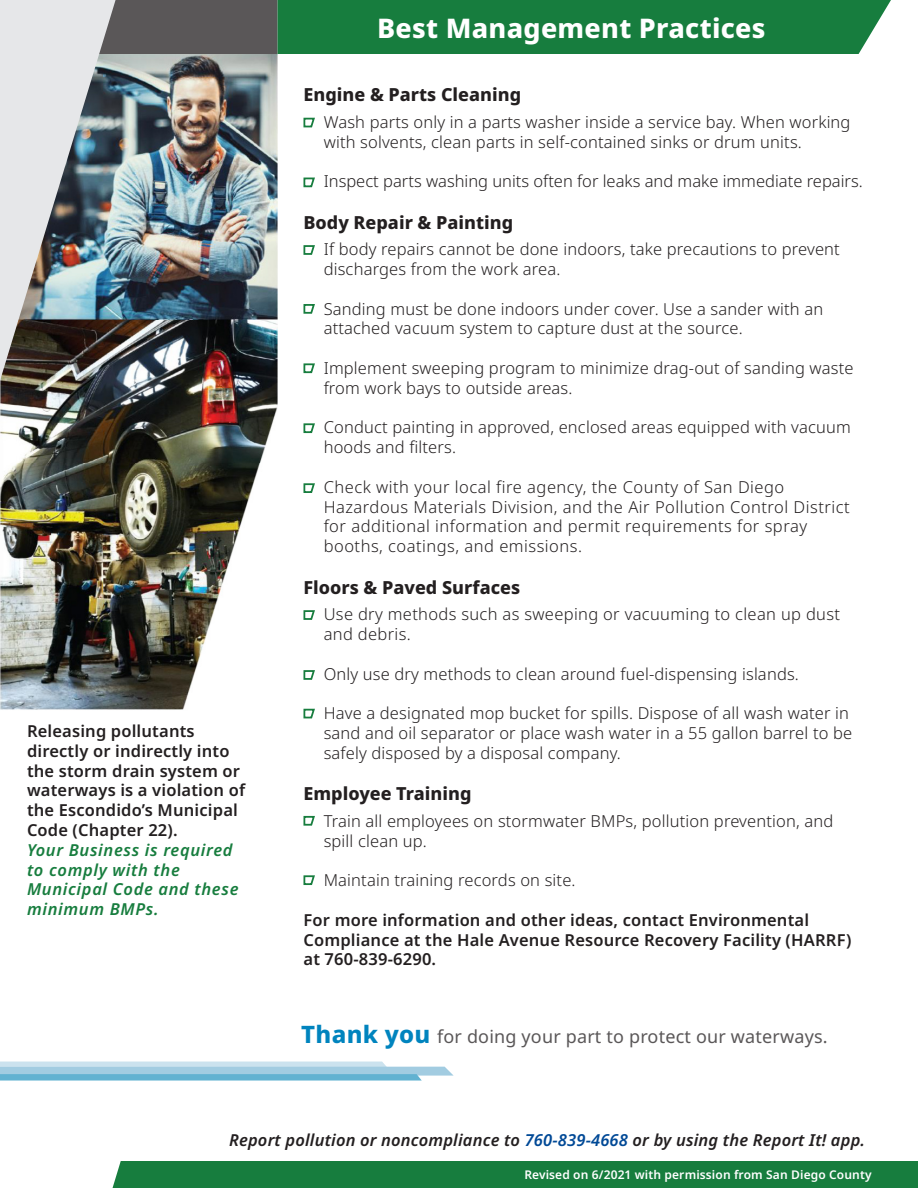
<style>
.page{position:relative;width:918px;height:1188px;background:#fff}
.page>*{position:absolute;margin:0;border:0;box-sizing:border-box;transform-origin:0 0}
.Subhead{font:800 27px "Noto Sans";letter-spacing:.01em;color:#fff}
.List_Header{font:800 18px "Noto Sans";color:#231f20}
.Subhead-2{font:18px "Noto Sans";letter-spacing:.01em;color:#5a5758}
.Bullet_List{font:300 16.5px/19.8px "Noto Sans";letter-spacing:.01em;color:#231f20}
.Body_Text{font:600 16.5px/19.8px "Noto Sans";letter-spacing:.01em;color:#231f20}
.Bullet_List-2{font:300 16.5px/19.8px "Noto Sans";letter-spacing:.03em;color:#231f20}
.Body_Text-2{font:italic 600 16.5px/19.8px "Noto Sans";letter-spacing:.04em;color:#177d3e}
.Semibold_Italic_Body{font:italic 600 16.5px "Noto Sans";letter-spacing:.01em;color:#231f20}
.Subhead-3{font:600 12px "Noto Sans";letter-spacing:.01em;color:#fff}
.s1{font-weight:800;font-size:24px;color:#0084be}
.s2{color:#004996}
</style>
<div class="page">
<img style="left:0;top:54px;width:278px;height:656px">
<img style="left:0;top:0;width:116px;height:381px">
<svg style="left:14px;top:0;width:877px;height:54px;background:#3e8358"></svg>
<div style="left:113px;top:1161px;width:805px;height:27px;background:#177d3e"></div>
<svg style="left:0;top:1062px;width:454px;height:19px;background:#9ecce1"></svg>
<svg style="left:303px;top:117px;width:12px;height:11px"></svg>
<svg style="left:303px;top:177px;width:12px;height:11px"></svg>
<svg style="left:303px;top:245px;width:12px;height:10px"></svg>
<svg style="left:303px;top:304px;width:12px;height:10px"></svg>
<svg style="left:303px;top:363px;width:12px;height:11px"></svg>
<svg style="left:303px;top:423px;width:12px;height:11px"></svg>
<svg style="left:303px;top:483px;width:12px;height:10px"></svg>
<svg style="left:303px;top:610px;width:12px;height:10px"></svg>
<svg style="left:303px;top:670px;width:12px;height:10px"></svg>
<svg style="left:303px;top:708px;width:12px;height:11px"></svg>
<svg style="left:303px;top:815px;width:12px;height:11px"></svg>
<svg style="left:303px;top:875px;width:12px;height:10px"></svg>
<p class="Body_Text" style="left:27px;top:721px;width:220px">Releasing pollutants directly or indirectly into the storm drain system or waterways is a violation of the Escondido’s Municipal<br>Code (Chapter 22).</p>
<p class="Body_Text-2" style="left:27px;top:840px;width:213px">Your Business is required to comply with the<br>Municipal Code and these minimum BMPs.</p>
<p class="Subhead" style="left:377px;top:8px;width:390px">Best Management Practices</p>
<p class="List_Header" style="left:303px;top:82px;width:219px">Engine &amp; Parts Cleaning</p>
<p class="Bullet_List" style="left:324px;top:112px;width:528px">Wash parts only in a parts washer inside a service bay. When working with solvents, clean parts in self-contained sinks or drum units.</p>
<p class="Bullet_List" style="left:324px;top:172px;width:541px">Inspect parts washing units often for leaks and make immediate repairs.</p>
<p class="List_Header" style="left:303px;top:209px;width:211px">Body Repair &amp; Painting</p>
<p class="Bullet_List" style="left:324px;top:240px;width:518px">If body repairs cannot be done indoors, take precautions to prevent discharges from the work area.</p>
<p class="Bullet_List" style="left:324px;top:299px;width:501px">Sanding must be done indoors under cover. Use a sander with an attached vacuum system to capture dust at the source.</p>
<p class="Bullet_List" style="left:324px;top:359px;width:531px">Implement sweeping program to minimize drag-out of sanding waste from work bays to outside areas.</p>
<p class="Bullet_List" style="left:324px;top:418px;width:529px">Conduct painting in approved, enclosed areas equipped with vacuum hoods and filters.</p>
<p class="Bullet_List-2" style="left:324px;top:477px;width:528px">Check with your local fire agency, the County of San Diego Hazardous Materials Division, and the Air Pollution Control District for additional information and permit requirements for spray booths, coatings, and emissions.</p>
<p class="List_Header" style="left:303px;top:574px;width:218px">Floors &amp; Paved Surfaces</p>
<p class="Bullet_List" style="left:324px;top:605px;width:518px">Use dry methods such as sweeping or vacuuming to clean up dust and debris.</p>
<p class="Bullet_List" style="left:324px;top:664px;width:477px">Only use dry methods to clean around fuel-dispensing islands.</p>
<p class="Bullet_List" style="left:324px;top:704px;width:530px">Have a designated mop bucket for spills. Dispose of all wash water in sand and oil separator or place wash water in a 55 gallon barrel to be safely disposed by a disposal company.</p>
<p class="List_Header" style="left:303px;top:780px;width:170px">Employee Training</p>
<p class="Bullet_List" style="left:324px;top:811px;width:511px">Train all employees on stormwater BMPs, pollution prevention, and spill clean up.</p>
<p class="Bullet_List" style="left:324px;top:871px;width:253px">Maintain training records on site.</p>
<p class="Body_Text" style="left:303px;top:910px;width:549px">For more information and other ideas, contact Environmental<br>Compliance at the Hale Avenue Resource Recovery Facility (HARRF) at 760-839-6290.</p>
<p class="Subhead-2" style="left:301px;top:1023px;width:528px"><span class="s1">Thank you</span> for doing your part to protect our waterways.</p>
<p class="Semibold_Italic_Body" style="left:229px;top:1128px;width:637px">Report pollution or noncompliance to <span class="s2">760-839-4668</span> or by using the Report It! app.</p>
<p class="Subhead-3" style="left:524px;top:1166px;width:349px">Revised on 6/2021 with permission from San Diego County</p>
</div>
